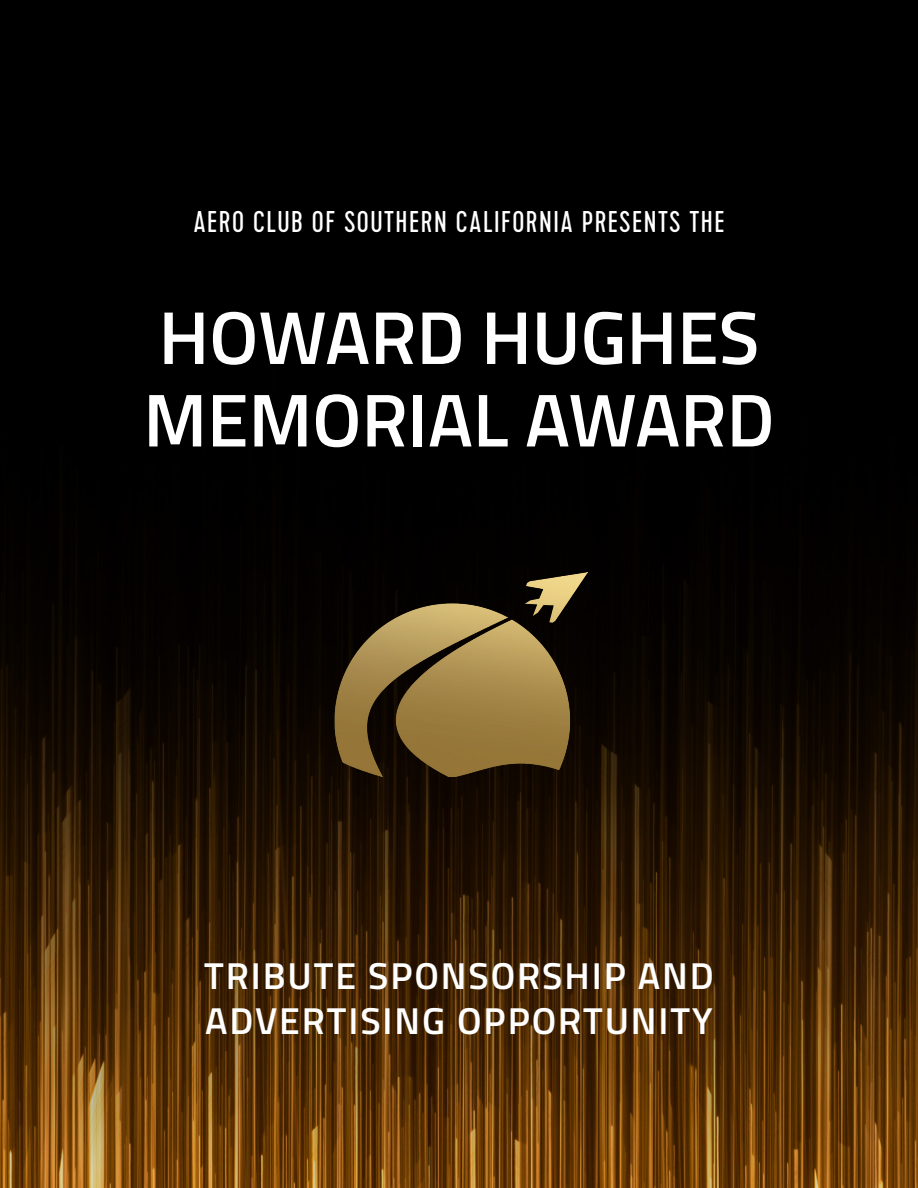
<style>
.page{position:relative;width:918px;height:1188px;background:#fff}
.page>*{position:absolute;margin:0;border:0;box-sizing:border-box;transform-origin:0 0}
.t1{font:600 75px "Titillium Web";color:#fff}
.t2{font:600 37.5px "Titillium Web";letter-spacing:.05em;color:#fff}
.t3{font:30px "Cervo";letter-spacing:.05em;color:#fff}
</style>
<div class="page">
<img style="left:0;top:0;width:918px;height:1188px">
<img style="left:330px;top:572px;width:258px;height:205px">
<p class="t3" style="left:193px;top:205px;width:533px">AERO CLUB OF SOUTHERN CALIFORNIA PRESENTS THE</p>
<p class="t1" style="left:159px;top:281px;width:602px">HOWARD HUGHES</p>
<p class="t1" style="left:143px;top:364px;width:633px">MEMORIAL AWARD</p>
<p class="t2" style="left:204px;top:948px;width:511px">TRIBUTE SPONSORSHIP AND</p>
<p class="t2" style="left:205px;top:993px;width:509px">ADVERTISING OPPORTUNITY</p>
</div>
